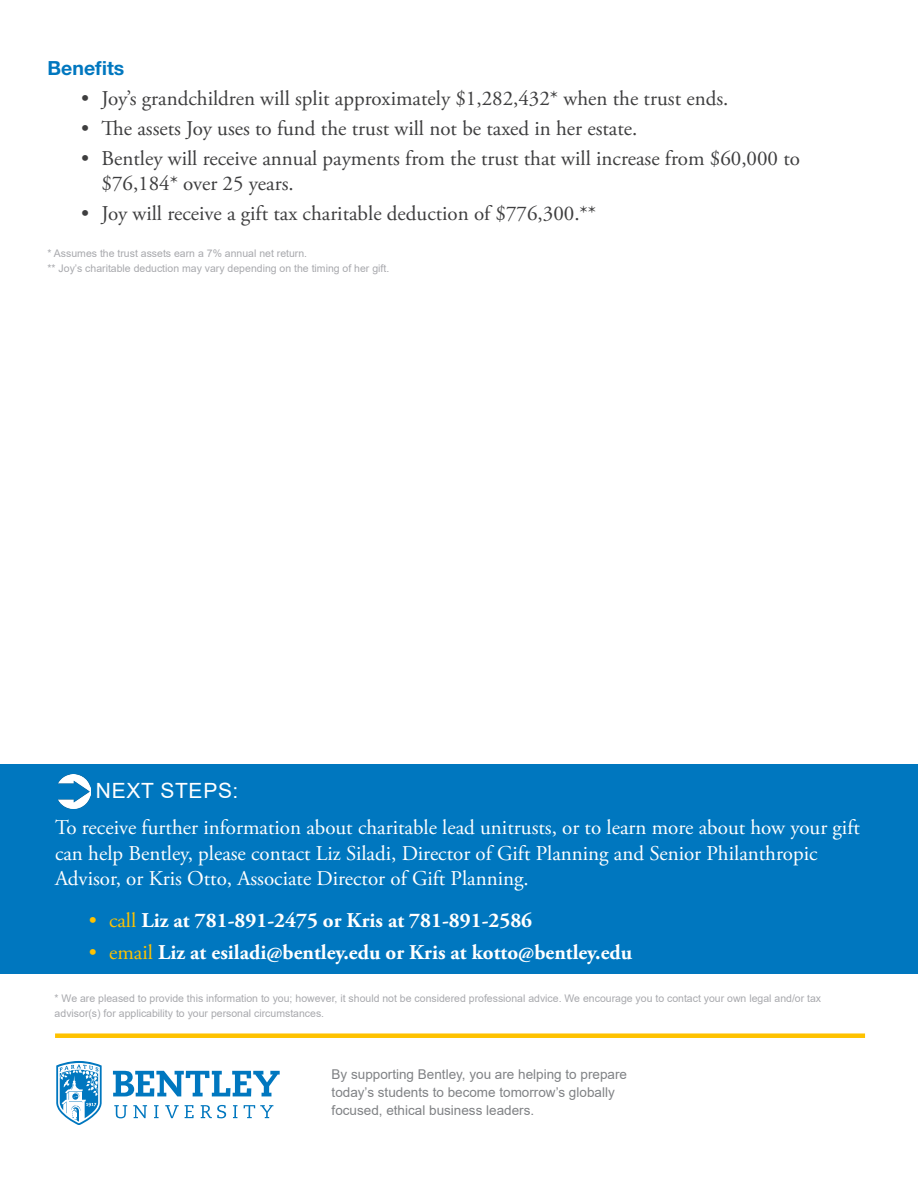
<style>
.page{position:relative;width:918px;height:1188px;background:#fff}
.page>*{position:absolute;margin:0;border:0;box-sizing:border-box;transform-origin:0 0}
.t1{font:21px/25.5px "Adobe Garamond Pro";color:#3e3e3f}
.BODY_TEXT__contact_p{font:21px/25.5px "Adobe Garamond Pro";color:#fff}
.t2{font:700 21px "Adobe Garamond Pro";color:#fff}
.SUBHEAD__next_steps{font:21px "Arial";letter-spacing:.035em;color:#fff}
.BODY_TEXT{font:700 19.5px "Helvetica Neue";color:#0077bf}
.FOOTER_TEXT{font:13.5px/18px "Arial";color:#808285}
.FOOTNOTES{font:10.5px/15px "Arial";color:#a8a9ad}
.s1{font-weight:400;color:#fec200}
</style>
<div class="page">
<div style="left:0;top:764px;width:918px;height:210px;background:#0077bf"></div>
<img style="left:58px;top:774px;width:33px;height:35px">
<div style="left:55px;top:1033px;width:810px;height:5px;background:#fec200"></div>
<svg style="left:113px;top:1071px;width:167px;height:25px"></svg>
<svg style="left:114px;top:1105px;width:13px;height:13px"></svg>
<svg style="left:133px;top:1105px;width:14px;height:13px"></svg>
<svg style="left:154px;top:1105px;width:5px;height:13px"></svg>
<svg style="left:165px;top:1105px;width:14px;height:13px"></svg>
<svg style="left:185px;top:1105px;width:9px;height:13px"></svg>
<svg style="left:201px;top:1105px;width:25px;height:13px"></svg>
<svg style="left:233px;top:1105px;width:4px;height:13px"></svg>
<svg style="left:244px;top:1105px;width:29px;height:13px"></svg>
<svg style="left:56px;top:1060px;width:46px;height:64px"></svg>
<p class="BODY_TEXT" style="left:48px;top:56px;width:78px">Benefits</p>
<p class="t1" style="left:81px;top:86px;width:649px">• Joy’s grandchildren will split approximately $1,282,432* when the trust ends.</p>
<p class="t1" style="left:81px;top:116px;width:558px">• The assets Joy uses to fund the trust will not be taxed in her estate.</p>
<p class="t1" style="left:102px;top:146px;width:700px;text-indent:-20px">• Bentley will receive annual payments from the trust that will increase from $60,000 to $76,184* over 25 years.</p>
<p class="t1" style="left:81px;top:202px;width:516px">• Joy will receive a gift tax charitable deduction of $776,300.**</p>
<p class="FOOTNOTES" style="left:48px;top:246px;width:261px">* Assumes the trust assets earn a 7% annual net return.</p>
<p class="FOOTNOTES" style="left:48px;top:261px;width:343px">** Joy’s charitable deduction may vary depending on the timing of her gift.</p>
<p class="SUBHEAD__next_steps" style="left:96px;top:776px;width:144px">NEXT STEPS:</p>
<p class="BODY_TEXT__contact_p" style="left:55px;top:816px;width:806px">To receive further information about charitable lead unitrusts, or to learn more about how your gift can help Bentley, please contact Liz Siladi, Director of Gift Planning and Senior Philanthropic<br>Advisor, or Kris Otto, Associate Director of Gift Planning.</p>
<p class="t2" style="left:89px;top:908px;width:445px"><span class="s1">• call</span> Liz at 781-891-2475 or Kris at 781-891-2586</p>
<p class="t2" style="left:89px;top:940px;width:545px"><span class="s1">• email</span> Liz at esiladi@bentley.edu or Kris at kotto@bentley.edu</p>
<p class="FOOTNOTES" style="left:55px;top:991px;width:768px">* We are pleased to provide this information to you; however, it should not be considered professional advice. We encourage you to contact your own legal and/or tax advisor(s) for applicability to your personal circumstances.</p>
<p class="FOOTER_TEXT" style="left:332px;top:1065px;width:297px">By supporting Bentley, you are helping to prepare today’s students to become tomorrow’s globally focused, ethical business leaders.</p>
</div>
